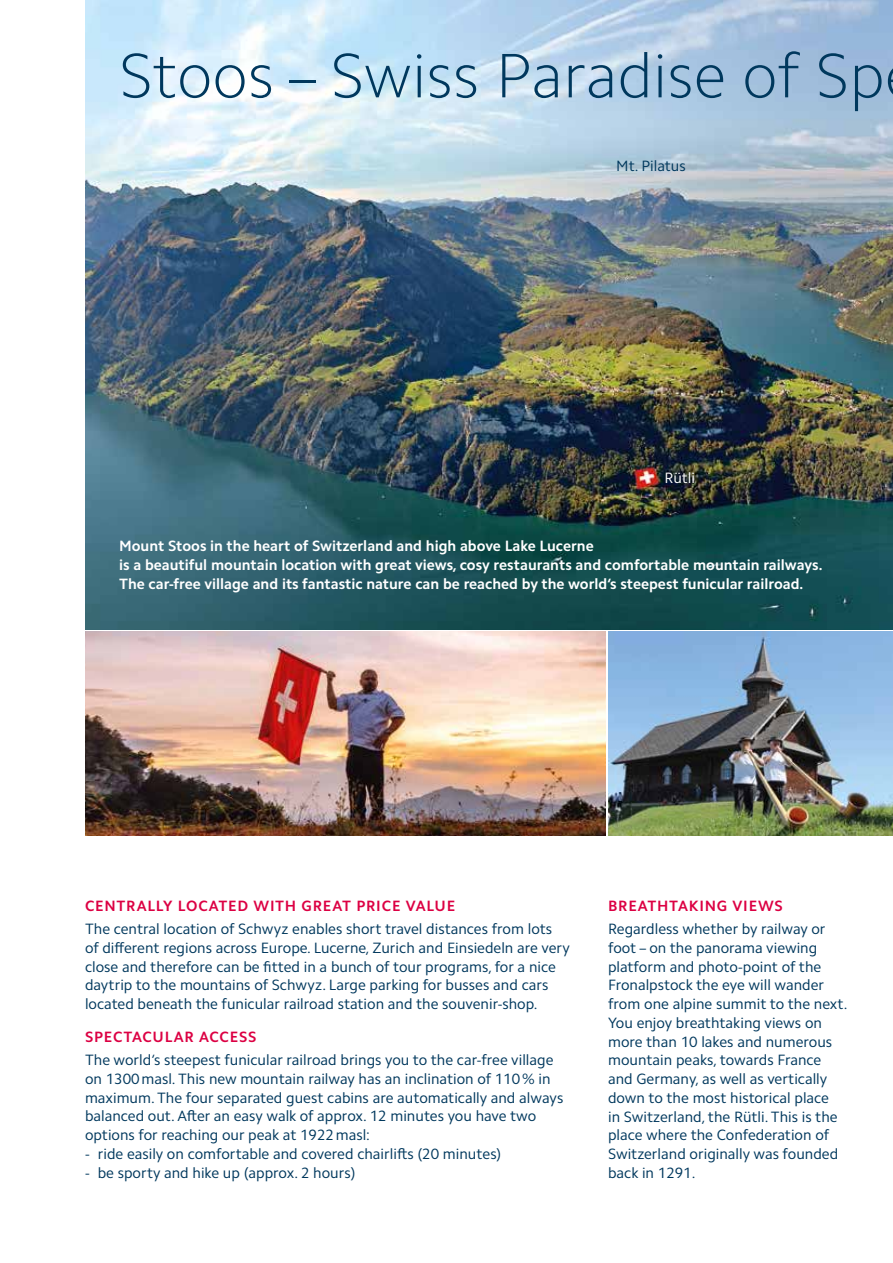
<style>
.page{position:relative;width:893px;height:1263px;background:#fff}
.page>*{position:absolute;margin:0;border:0;box-sizing:border-box;transform-origin:0 0}
.t1{font:100 63px "Camphor Pro";letter-spacing:.005em;color:#00385d}
.t2{font:15px/18.8px "Camphor Pro";color:#00385d}
.t3{font:700 15px/18.8px "Camphor Pro";color:#fff}
.t4{font:700 15px "Camphor Pro";letter-spacing:.05em;color:#dc0043}
.t5{font:15px "Camphor Pro";color:#fff}
</style>
<div class="page">
<img style="left:85px;top:0;width:808px;height:629px">
<img style="left:608px;top:631px;width:285px;height:205px">
<img style="left:85px;top:631px;width:521px;height:205px">
<h1 class="t1" style="left:119px;top:38px;width:767px">Stoos – Swiss Paradise of Sp</h1>
<p class="t2" style="left:616px;top:157px;width:71px">Mt. Pilatus</p>
<p class="t5" style="left:664px;top:468px;width:32px">Rütli</p>
<p class="t3" style="left:119px;top:537px;width:705px">Mount Stoos in the heart of Switzerland and high above Lake Lucerne<br>is a beautiful mountain location with great views, cosy restaurants and comfortable mountain railways.<br>The car-free village and its fantastic nature can be reached by the world‘s steepest funicular railroad.</p>
<p class="t4" style="left:85px;top:897px;width:372px">CENTRALLY LOCATED WITH GREAT PRICE VALUE</p>
<p class="t2" style="left:85px;top:920px;width:486px">The central location of Schwyz enables short travel distances from lots<br>of different regions across Europe. Lucerne, Zurich and Einsiedeln are very close and therefore can be fitted in a bunch of tour programs, for a nice daytrip to the mountains of Schwyz. Large parking for busses and cars located beneath the funicular railroad station and the souvenir-shop.</p>
<p class="t4" style="left:85px;top:1028px;width:173px">SPECTACULAR ACCESS</p>
<p class="t2" style="left:85px;top:1050px;width:480px">The world‘s steepest funicular railroad brings you to the car-free village on 1300masl. This new mountain railway has an inclination of 110% in maximum. The four separated guest cabins are automatically and always balanced out. After an easy walk of approx. 12 minutes you have two options for reaching our peak at 1922masl:</p>
<p class="t2" style="left:85px;top:1144px;width:418px">- ride easily on comfortable and covered chairlifts (20 minutes)</p>
<p class="t2" style="left:85px;top:1163px;width:272px">- be sporty and hike up (approx. 2 hours)</p>
<p class="t4" style="left:608px;top:897px;width:176px">BREATHTAKING VIEWS</p>
<p class="t2" style="left:608px;top:919px;width:241px">Regardless whether by railway or foot – on the panorama viewing platform and photo-point of the<br>Fronalpstock the eye will wander from one alpine summit to the next.<br>You enjoy breathtaking views on more than 10 lakes and numerous mountain peaks, towards France and Germany, as well as vertically down to the most historical place<br>in Switzerland, the Rütli. This is the place where the Confederation of<br>Switzerland originally was founded back in 1291.</p>
</div>
